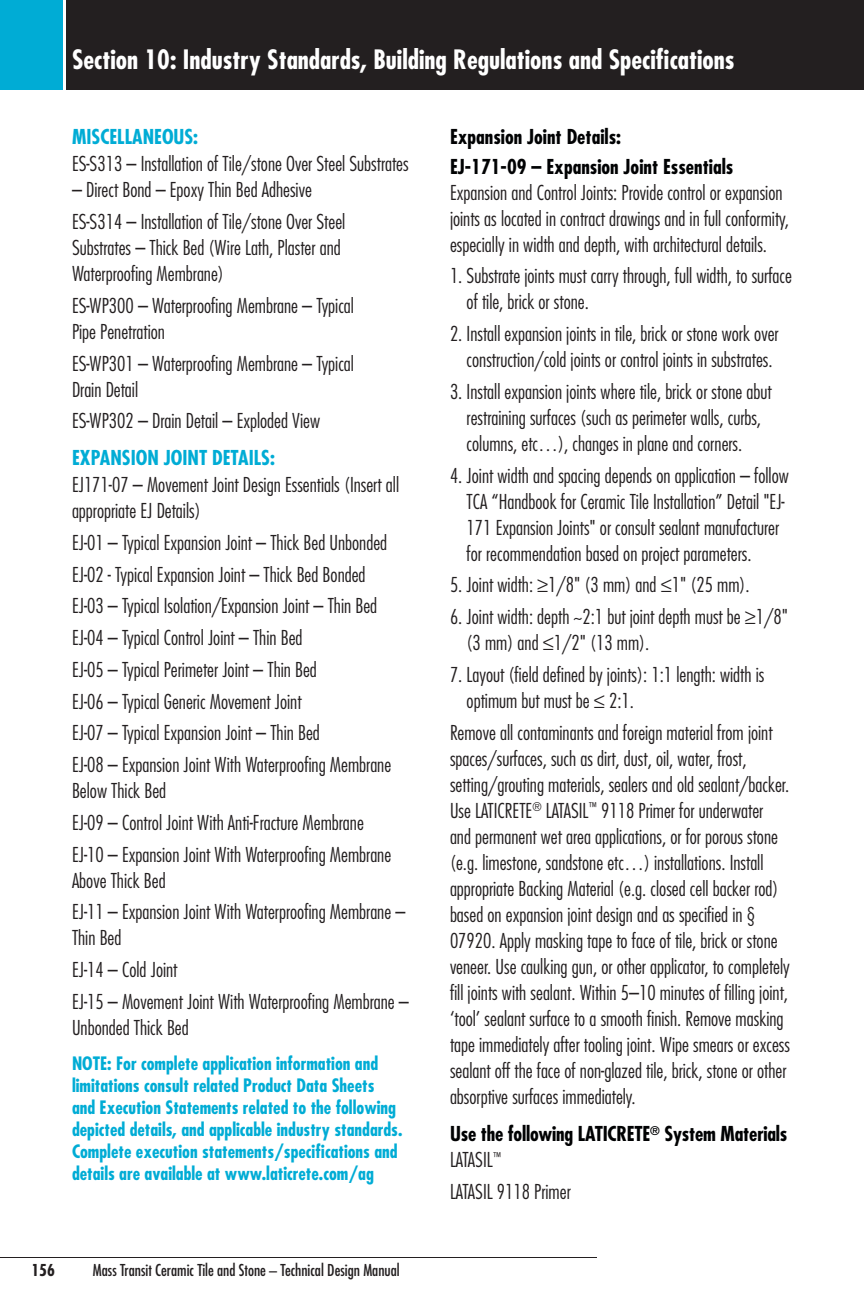
<style>
.page{position:relative;width:864px;height:1296px;background:#fff}
.page>*{position:absolute;margin:0;border:0;box-sizing:border-box;transform-origin:0 0}
.t1{font:700 condensed 26px "Futura";color:#fff}
.Text{font:300 condensed 20px/26px "Futura";color:#231f20}
.Small_Subs_-_K{font:700 condensed 20px "Futura";color:#010203}
.Small_Subs_-_K__Use{font:700 condensed 20px "Futura";letter-spacing:-.01em;color:#010203}
.Subheads_193{font:700 condensed 20px "Futura";color:#00acd5}
.Note_to_Specifier{font:700 condensed 18px/22px "Futura";color:#00acd5}
.t2{font:condensed 16px "Futura";color:#231f20}
.t3{font:700 condensed 16px "Futura";color:#231f20}
</style>
<div class="page">
<hr style="left:0;top:1257px;width:597px;height:1px;background:#231f20">
<div style="left:67px;top:0;width:797px;height:90px;background:#231f20"></div>
<div style="left:0;top:0;width:63px;height:90px;background:#00acd5"></div>
<h1 class="t1" style="left:72px;top:42px;width:664px">Section 10: Industry Standards, Building Regulations and Specifications</h1>
<p class="Subheads_193" style="left:72px;top:124px;width:128px">MISCELLANEOUS:</p>
<p class="Text" style="left:72px;top:151px;width:338px">ES-S313 – Installation of Tile/stone Over Steel Substrates</p>
<p class="Text" style="left:72px;top:177px;width:241px">– Direct Bond – Epoxy Thin Bed Adhesive</p>
<p class="Text" style="left:72px;top:208px;width:275px">ES-S314 – Installation of Tile/stone Over Steel<br>Substrates – Thick Bed (Wire Lath, Plaster and<br>Waterproofing Membrane)</p>
<p class="Text" style="left:72px;top:292px;width:284px">ES-WP300 – Waterproofing Membrane – Typical<br>Pipe Penetration</p>
<p class="Text" style="left:72px;top:350px;width:284px">ES-WP301 – Waterproofing Membrane – Typical<br>Drain Detail</p>
<p class="Text" style="left:72px;top:408px;width:250px">ES-WP302 – Drain Detail – Exploded View</p>
<p class="Subheads_193" style="left:72px;top:444px;width:205px">EXPANSION JOINT DETAILS:</p>
<p class="Text" style="left:72px;top:471px;width:329px">EJ171-07 – Movement Joint Design Essentials (Insert all appropriate EJ Details)</p>
<p class="Text" style="left:72px;top:529px;width:317px">EJ-01 – Typical Expansion Joint – Thick Bed Unbonded</p>
<p class="Text" style="left:72px;top:561px;width:295px">EJ-02 - Typical Expansion Joint – Thick Bed Bonded</p>
<p class="Text" style="left:72px;top:593px;width:307px">EJ-03 – Typical Isolation/Expansion Joint – Thin Bed</p>
<p class="Text" style="left:72px;top:624px;width:232px">EJ-04 – Typical Control Joint – Thin Bed</p>
<p class="Text" style="left:72px;top:656px;width:246px">EJ-05 – Typical Perimeter Joint – Thin Bed</p>
<p class="Text" style="left:72px;top:688px;width:231px">EJ-06 – Typical Generic Movement Joint</p>
<p class="Text" style="left:72px;top:720px;width:249px">EJ-07 – Typical Expansion Joint – Thin Bed</p>
<p class="Text" style="left:72px;top:751px;width:321px">EJ-08 – Expansion Joint With Waterproofing Membrane<br>Below Thick Bed</p>
<p class="Text" style="left:72px;top:809px;width:293px">EJ-09 – Control Joint With Anti-Fracture Membrane</p>
<p class="Text" style="left:72px;top:841px;width:321px">EJ-10 – Expansion Joint With Waterproofing Membrane<br>Above Thick Bed</p>
<p class="Text" style="left:72px;top:899px;width:335px">EJ-11 – Expansion Joint With Waterproofing Membrane –<br>Thin Bed</p>
<p class="Text" style="left:72px;top:956px;width:107px">EJ-14 – Cold Joint</p>
<p class="Text" style="left:72px;top:988px;width:338px">EJ-15 – Movement Joint With Waterproofing Membrane –<br>Unbonded Thick Bed</p>
<p class="Note_to_Specifier" style="left:72px;top:1052px;width:332px">NOTE: For complete application information and limitations consult related Product Data Sheets<br>and Execution Statements related to the following depicted details, and applicable industry standards.<br>Complete execution statements/specifications and details are available at www.laticrete.com/ag</p>
<p class="Small_Subs_-_K" style="left:450px;top:124px;width:173px">Expansion Joint Details:</p>
<p class="Small_Subs_-_K" style="left:450px;top:153px;width:285px">EJ-171-09 – Expansion Joint Essentials</p>
<p class="Text" style="left:450px;top:179px;width:340px">Expansion and Control Joints: Provide control or expansion joints as located in contract drawings and in full conformity, especially in width and depth, with architectural details.</p>
<p class="Text" style="left:467px;top:263px;width:327px;text-indent:-17px">1. Substrate joints must carry through, full width, to surface of tile, brick or stone.</p>
<p class="Text" style="left:450px;top:320px;width:330px;text-align:center">2. Install expansion joints in tile, brick or stone work over construction/cold joints or control joints in substrates.</p>
<p class="Text" style="left:467px;top:378px;width:307px;text-indent:-17px">3. Install expansion joints where tile, brick or stone abut restraining surfaces (such as perimeter walls, curbs, columns, etc…), changes in plane and corners.</p>
<p class="Text" style="left:467px;top:462px;width:324px;text-indent:-17px">4. Joint width and spacing depends on application – follow TCA “Handbook for Ceramic Tile Installation” Detail "EJ-171 Expansion Joints" or consult sealant manufacturer for recommendation based on project parameters.</p>
<p class="Text" style="left:450px;top:572px;width:301px">5. Joint width: ≥1/8" (3 mm) and ≤1" (25 mm).</p>
<p class="Text" style="left:467px;top:603px;width:323px;text-indent:-17px">6. Joint width: depth ~2:1 but joint depth must be ≥1/8" (3 mm) and ≤1/2" (13 mm).</p>
<p class="Text" style="left:467px;top:661px;width:299px;text-indent:-17px">7. Layout (field defined by joints): 1:1 length: width is optimum but must be ≤ 2:1.</p>
<p class="Text" style="left:450px;top:719px;width:342px">Remove all contaminants and foreign material from joint spaces/surfaces, such as dirt, dust, oil, water, frost, setting/grouting materials, sealers and old sealant/backer.<br>Use LATICRETE<sup>®</sup> LATASIL<sup>™</sup> 9118 Primer for underwater<br>and permanent wet area applications, or for porous stone (e.g. limestone, sandstone etc…) installations. Install appropriate Backing Material (e.g. closed cell backer rod) based on expansion joint design and as specified in § 07920. Apply masking tape to face of tile, brick or stone veneer. Use caulking gun, or other applicator, to completely fill joints with sealant. Within 5–10 minutes of filling joint, ‘tool’ sealant surface to a smooth finish. Remove masking tape immediately after tooling joint. Wipe smears or excess sealant off the face of non-glazed tile, brick, stone or other absorptive surfaces immediately.</p>
<p class="Small_Subs_-_K__Use" style="left:450px;top:1121px;width:339px">Use the following LATICRETE<sup>®</sup> System Materials</p>
<p class="Text" style="left:450px;top:1147px;width:53px">LATASIL<sup>™</sup></p>
<p class="Text" style="left:450px;top:1178px;width:122px">LATASIL 9118 Primer</p>
<p class="t3" style="left:31px;top:1260px;width:25px">156</p>
<p class="t2" style="left:93px;top:1261px;width:308px">Mass Transit Ceramic Tile and Stone – Technical Design Manual</p>
</div>
